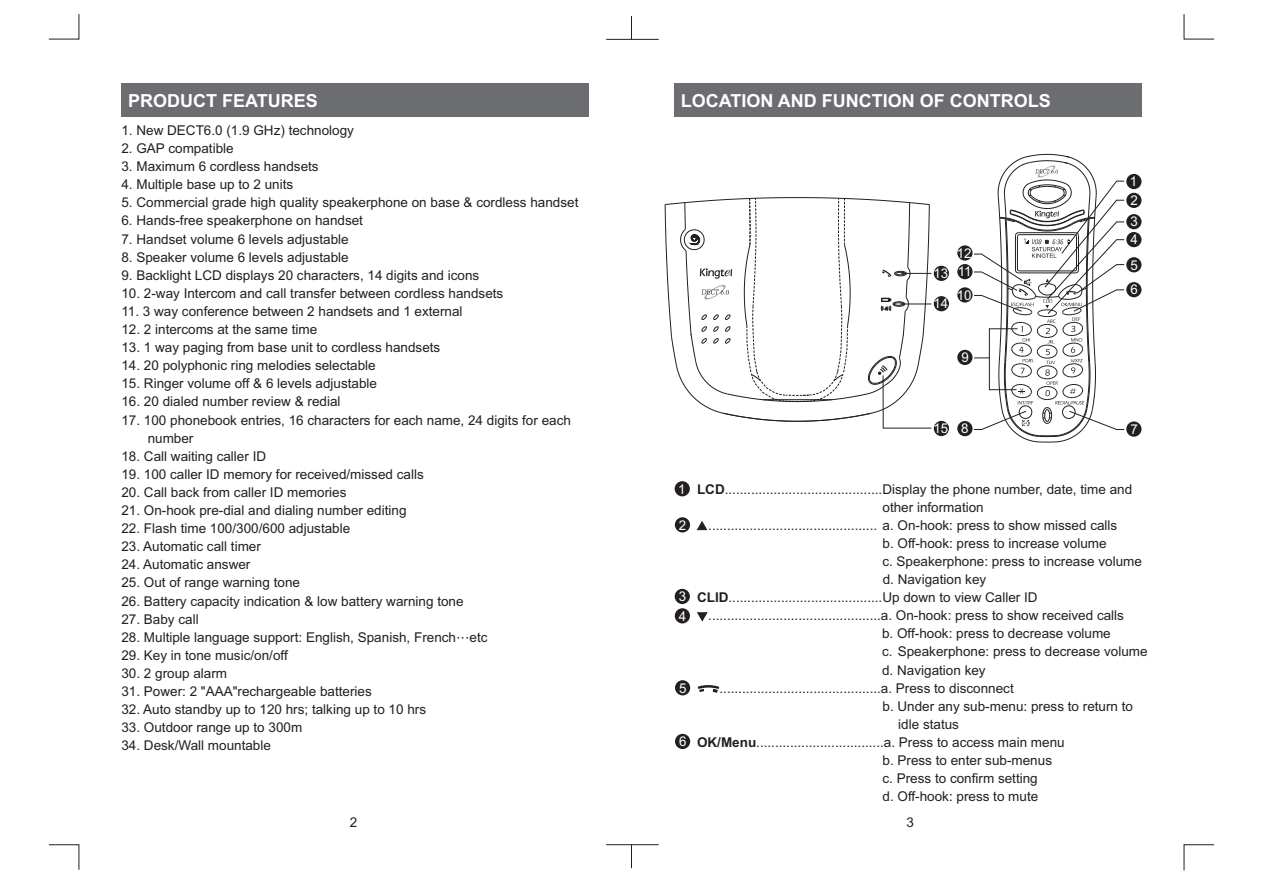
<style>
.page{position:relative;width:1263px;height:893px;background:#fff}
.page>*{position:absolute;margin:0;border:0;box-sizing:border-box;transform-origin:0 0}
.t1{font:700 18px "Arial";color:#fff}
.t2{font:13.5px/18.1px "Arial";color:#231f20}
.t3{font:13.5px/19.5px "Arial";color:#fff}
.s1{font-family:"Ming Li U"}
.s2{font-weight:700}
</style>
<div class="page">
<svg style="left:48px;top:14px;width:32px;height:26px"></svg>
<svg style="left:1183px;top:14px;width:32px;height:26px"></svg>
<hr style="left:606px;top:39px;width:53px;height:1px;background:#231f20">
<svg style="left:631px;top:16px;width:1px;height:23px"></svg>
<svg style="left:48px;top:844px;width:32px;height:26px"></svg>
<svg style="left:1183px;top:844px;width:32px;height:27px"></svg>
<hr style="left:606px;top:844px;width:53px;height:1px;background:#231f20">
<svg style="left:631px;top:845px;width:1px;height:23px"></svg>
<div style="left:121px;top:84px;width:468px;height:33px;background:#6c6d70"></div>
<div style="left:674px;top:84px;width:468px;height:33px;background:#6c6d70"></div>
<div style="left:675px;top:481px;width:15px;height:15px;background:#231f20;border-radius:50%"></div>
<div style="left:675px;top:517px;width:15px;height:15px;background:#231f20;border-radius:50%"></div>
<div style="left:675px;top:589px;width:15px;height:15px;background:#231f20;border-radius:50%"></div>
<div style="left:675px;top:608px;width:15px;height:15px;background:#231f20;border-radius:50%"></div>
<div style="left:675px;top:680px;width:15px;height:15px;background:#231f20;border-radius:50%"></div>
<svg style="left:697px;top:521px;width:10px;height:9px"></svg>
<svg style="left:697px;top:685px;width:22px;height:8px"></svg>
<svg style="left:697px;top:612px;width:10px;height:10px"></svg>
<div style="left:675px;top:734px;width:15px;height:15px;background:#231f20;border-radius:50%"></div>
<div style="left:934px;top:421px;width:15px;height:15px;background:#231f20;border-radius:50%"></div>
<svg style="left:664px;top:197px;width:268px;height:232px"></svg>
<div style="left:1126px;top:174px;width:15px;height:15px;background:#231f20;border-radius:50%"></div>
<div style="left:1126px;top:193px;width:15px;height:15px;background:#231f20;border-radius:50%"></div>
<div style="left:1126px;top:214px;width:15px;height:15px;background:#231f20;border-radius:50%"></div>
<div style="left:1126px;top:232px;width:15px;height:15px;background:#231f20;border-radius:50%"></div>
<div style="left:1126px;top:257px;width:15px;height:15px;background:#231f20;border-radius:50%"></div>
<div style="left:1126px;top:282px;width:15px;height:15px;background:#231f20;border-radius:50%"></div>
<div style="left:1126px;top:421px;width:15px;height:16px;background:#231f20;border-radius:50%"></div>
<div style="left:957px;top:421px;width:15px;height:15px;background:#231f20;border-radius:50%"></div>
<div style="left:957px;top:350px;width:15px;height:15px;background:#231f20;border-radius:50%"></div>
<div style="left:957px;top:287px;width:15px;height:16px;background:#231f20;border-radius:50%"></div>
<div style="left:957px;top:264px;width:15px;height:15px;background:#231f20;border-radius:50%"></div>
<div style="left:957px;top:245px;width:15px;height:16px;background:#231f20;border-radius:50%"></div>
<svg style="left:974px;top:154px;width:151px;height:289px"></svg>
<div style="left:934px;top:266px;width:15px;height:15px;background:#231f20;border-radius:50%"></div>
<div style="left:934px;top:296px;width:15px;height:15px;background:#231f20;border-radius:50%"></div>
<h1 class="t1" style="left:128px;top:94px;width:191px">PRODUCT FEATURES</h1>
<p class="t2" style="left:121px;top:122px;width:234px">1. New DECT6.0 (1.9 GHz) technology</p>
<p class="t2" style="left:121px;top:140px;width:114px">2. GAP compatible</p>
<p class="t2" style="left:121px;top:159px;width:199px">3. Maximum 6 cordless handsets</p>
<p class="t2" style="left:121px;top:177px;width:173px">4. Multiple base up to 2 units</p>
<p class="t2" style="left:121px;top:195px;width:458px">5. Commercial grade high quality speakerphone on base &amp; cordless handset</p>
<p class="t2" style="left:121px;top:213px;width:243px">6. Hands-free speakerphone on handset</p>
<p class="t2" style="left:121px;top:231px;width:229px">7. Handset volume 6 levels adjustable</p>
<p class="t2" style="left:121px;top:249px;width:229px">8. Speaker volume 6 levels adjustable</p>
<p class="t2" style="left:121px;top:267px;width:359px">9. Backlight LCD displays 20 characters, 14 digits and icons</p>
<p class="t2" style="left:121px;top:285px;width:383px">10. 2-way Intercom and call transfer between cordless handsets</p>
<p class="t2" style="left:121px;top:303px;width:343px">11. 3 way conference between 2 handsets and 1 external</p>
<p class="t2" style="left:121px;top:321px;width:197px">12. 2 intercoms at the same time</p>
<p class="t2" style="left:121px;top:340px;width:320px">13. 1 way paging from base unit to cordless handsets</p>
<p class="t2" style="left:121px;top:358px;width:256px">14. 20 polyphonic ring melodies selectable</p>
<p class="t2" style="left:121px;top:376px;width:257px">15. Ringer volume off &amp; 6 levels adjustable</p>
<p class="t2" style="left:121px;top:394px;width:221px">16. 20 dialed number review &amp; redial</p>
<p class="t2" style="left:148px;top:412px;width:425px;text-indent:-26px">17. 100 phonebook entries, 16 characters for each name, 24 digits for each number</p>
<p class="t2" style="left:121px;top:448px;width:146px">18. Call waiting caller ID</p>
<p class="t2" style="left:121px;top:466px;width:304px">19. 100 caller ID memory for received/missed calls</p>
<p class="t2" style="left:121px;top:484px;width:227px">20. Call back from caller ID memories</p>
<p class="t2" style="left:121px;top:502px;width:287px">21. On-hook pre-dial and dialing number editing</p>
<p class="t2" style="left:121px;top:521px;width:230px">22. Flash time 100/300/600 adjustable</p>
<p class="t2" style="left:121px;top:539px;width:141px">23. Automatic call timer</p>
<p class="t2" style="left:121px;top:557px;width:131px">24. Automatic answer</p>
<p class="t2" style="left:121px;top:575px;width:180px">25. Out of range warning tone</p>
<p class="t2" style="left:121px;top:593px;width:344px">26. Battery capacity indication &amp; low battery warning tone</p>
<p class="t2" style="left:121px;top:611px;width:79px">27. Baby call</p>
<p class="t2" style="left:121px;top:629px;width:368px">28. Multiple language support: English, Spanish, French<span class="s1">…</span>etc</p>
<p class="t2" style="left:121px;top:647px;width:168px">29. Key in tone music/on/off</p>
<p class="t2" style="left:121px;top:665px;width:107px">30. 2 group alarm</p>
<p class="t2" style="left:121px;top:683px;width:252px">31. Power: 2 "AAA"rechargeable batteries</p>
<p class="t2" style="left:121px;top:702px;width:306px">32. Auto standby up to 120 hrs; talking up to 10 hrs</p>
<p class="t2" style="left:121px;top:720px;width:182px">33. Outdoor range up to 300m</p>
<p class="t2" style="left:121px;top:738px;width:151px">34. Desk/Wall mountable</p>
<p class="t2" style="left:350px;top:815px;width:9px">2</p>
<h1 class="t1" style="left:681px;top:94px;width:371px">LOCATION AND FUNCTION OF CONTROLS</h1>
<p class="t3" style="left:933px;top:265px;width:16px">13</p>
<p class="t3" style="left:933px;top:295px;width:16px">14</p>
<p class="t3" style="left:957px;top:244px;width:16px">12</p>
<p class="t3" style="left:958px;top:263px;width:15px">11</p>
<p class="t3" style="left:957px;top:286px;width:16px">10</p>
<p class="t3" style="left:961px;top:349px;width:9px">9</p>
<p class="t3" style="left:1130px;top:173px;width:10px;line-height:18.9px">1<br>2</p>
<p class="t3" style="left:1130px;top:214px;width:9px;line-height:17.9px">3<br>4</p>
<p class="t3" style="left:1130px;top:254px;width:9px;line-height:24.9px">5<br>6</p>
<p class="t3" style="left:933px;top:420px;width:16px">15</p>
<p class="t3" style="left:961px;top:420px;width:9px">8</p>
<p class="t3" style="left:1130px;top:421px;width:9px">7</p>
<p class="t3" style="left:678px;top:480px;width:9px">1</p>
<p class="t3" style="left:679px;top:516px;width:9px">2</p>
<p class="t3" style="left:679px;top:588px;width:9px">3<br>4</p>
<p class="t3" style="left:679px;top:679px;width:9px">5</p>
<p class="t3" style="left:679px;top:733px;width:9px">6</p>
<p class="t2" style="left:697px;top:481px;width:437px"><span class="s2">LCD</span>..........................................Display the phone number, date, time and</p>
<p class="t2" style="left:882px;top:499px;width:103px">other information</p>
<p class="t2" style="left:708px;top:517px;width:411px">............................................. a. On-hook: press to show missed calls</p>
<p class="t2" style="left:882px;top:535px;width:226px">b. Off-hook: press to increase volume</p>
<p class="t2" style="left:882px;top:553px;width:261px">c. Speakerphone: press to increase volume</p>
<p class="t2" style="left:883px;top:571px;width:105px">d. Navigation key</p>
<p class="t2" style="left:697px;top:590px;width:342px"><span class="s2">CLID</span>.........................................Up down to view Caller ID</p>
<p class="t2" style="left:708px;top:608px;width:417px">..............................................a. On-hook: press to show received calls</p>
<p class="t2" style="left:882px;top:626px;width:230px">b. Off-hook: press to decrease volume</p>
<p class="t2" style="left:882px;top:644px;width:267px">c. Speakerphone: press to decrease volume</p>
<p class="t2" style="left:882px;top:662px;width:105px">d. Navigation key</p>
<p class="t2" style="left:719px;top:680px;width:296px">...........................................a. Press to disconnect</p>
<p class="t2" style="left:882px;top:698px;width:252px">b. Under any sub-menu: press to return to</p>
<p class="t2" style="left:898px;top:716px;width:62px">idle status</p>
<p class="t2" style="left:697px;top:734px;width:369px"><span class="s2">OK/Menu</span>..................................a. Press to access main menu</p>
<p class="t2" style="left:882px;top:752px;width:171px">b. Press to enter sub-menus</p>
<p class="t2" style="left:882px;top:771px;width:157px">c. Press to confirm setting</p>
<p class="t2" style="left:882px;top:789px;width:157px">d. Off-hook: press to mute</p>
<p class="t2" style="left:906px;top:815px;width:9px">3</p>
</div>
